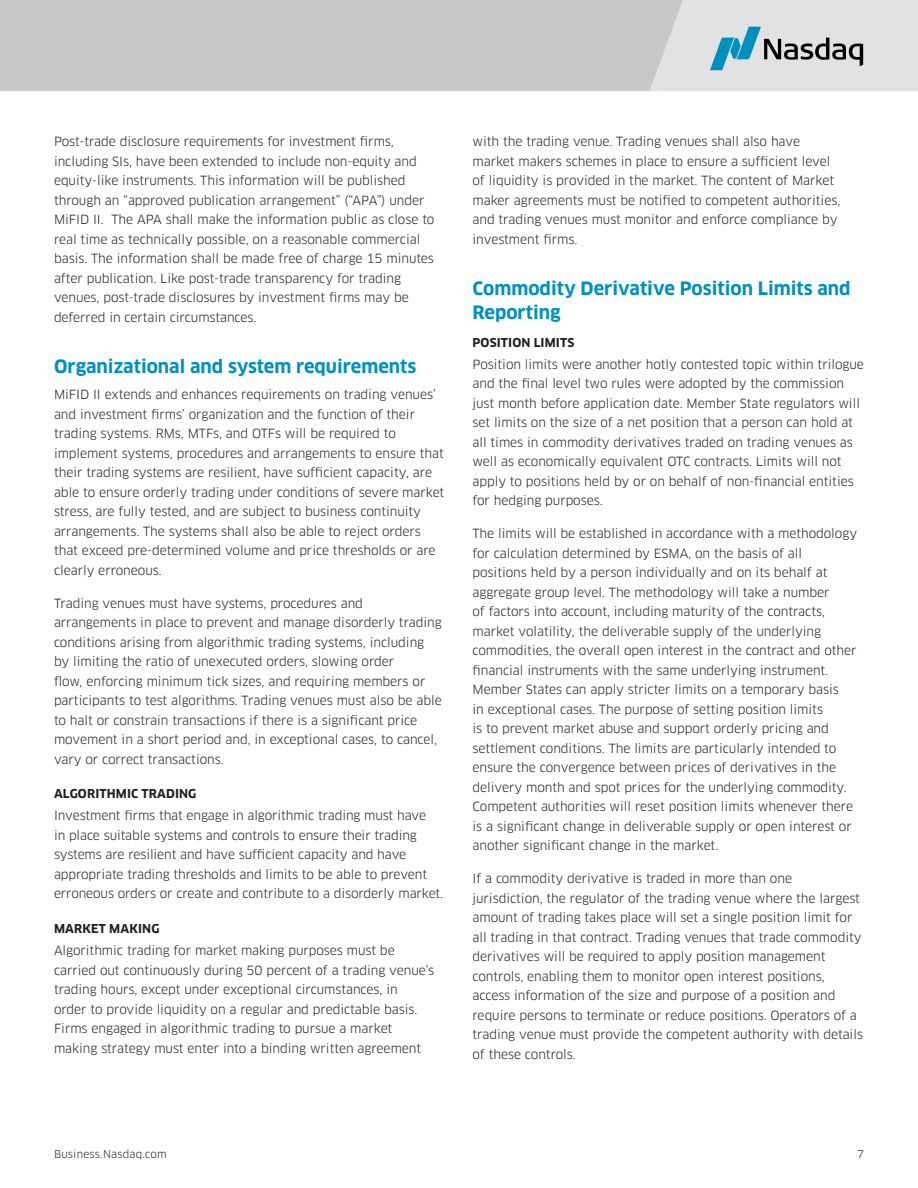
<style>
.page{position:relative;width:918px;height:1188px;background:#fff}
.page>*{position:absolute;margin:0;border:0;box-sizing:border-box;transform-origin:0 0}
.HEADER_13pt_blue{font:700 18px/24px "Clan Pro";color:#0090be}
.body_reg_black{font:12.3px/19.5px "Clan Pro";letter-spacing:-.005em;color:#231f20}
._9pt__315{font:700 12px "Clan Pro";letter-spacing:.01em;color:#231f20}
.t1{font:10.5px "Clan Pro";letter-spacing:.02em;color:#231f20}
</style>
<div class="page">
<div style="left:0;top:0;width:650px;height:91px;background:#c7c8ca"></div>
<svg style="left:650px;top:0;width:268px;height:91px;background:#ced4d8"></svg>
<p class="body_reg_black" style="left:54px;top:132px;width:382px">Post-trade disclosure requirements for investment firms, including SIs, have been extended to include non-equity and equity-like instruments. This information will be published through an “approved publication arrangement” (“APA”) under MiFID II. The APA shall make the information public as close to real time as technically possible, on a reasonable commercial basis. The information shall be made free of charge 15 minutes after publication. Like post-trade transparency for trading venues, post-trade disclosures by investment firms may be deferred in certain circumstances.</p>
<p class="HEADER_13pt_blue" style="left:54px;top:354px;width:364px">Organizational and system requirements</p>
<p class="body_reg_black" style="left:54px;top:385px;width:392px">MiFID II extends and enhances requirements on trading venues’ and investment firms’ organization and the function of their trading systems. RMs, MTFs, and OTFs will be required to implement systems, procedures and arrangements to ensure that their trading systems are resilient, have sufficient capacity, are able to ensure orderly trading under conditions of severe market stress, are fully tested, and are subject to business continuity arrangements. The systems shall also be able to reject orders that exceed pre-determined volume and price thresholds or are clearly erroneous.</p>
<p class="body_reg_black" style="left:54px;top:593px;width:389px">Trading venues must have systems, procedures and arrangements in place to prevent and manage disorderly trading conditions arising from algorithmic trading systems, including by limiting the ratio of unexecuted orders, slowing order<br>flow, enforcing minimum tick sizes, and requiring members or participants to test algorithms. Trading venues must also be able to halt or constrain transactions if there is a significant price movement in a short period and, in exceptional cases, to cancel, vary or correct transactions.</p>
<p class="_9pt__315" style="left:54px;top:787px;width:144px">ALGORITHMIC TRADING</p>
<p class="body_reg_black" style="left:54px;top:806px;width:391px">Investment firms that engage in algorithmic trading must have<br>in place suitable systems and controls to ensure their trading systems are resilient and have sufficient capacity and have appropriate trading thresholds and limits to be able to prevent erroneous orders or create and contribute to a disorderly market.</p>
<p class="_9pt__315" style="left:54px;top:921px;width:107px">MARKET MAKING</p>
<p class="body_reg_black" style="left:54px;top:941px;width:382px">Algorithmic trading for market making purposes must be carried out continuously during 50 percent of a trading venue’s trading hours, except under exceptional circumstances, in<br>order to provide liquidity on a regular and predictable basis.<br>Firms engaged in algorithmic trading to pursue a market making strategy must enter into a binding written agreement</p>
<p class="body_reg_black" style="left:472px;top:132px;width:369px">with the trading venue. Trading venues shall also have market makers schemes in place to ensure a sufficient level of liquidity is provided in the market. The content of Market maker agreements must be notified to competent authorities, and trading venues must monitor and enforce compliance by investment firms.</p>
<p class="HEADER_13pt_blue" style="left:472px;top:276px;width:380px">Commodity Derivative Position Limits and<br>Reporting</p>
<p class="_9pt__315" style="left:473px;top:335px;width:103px">POSITION LIMITS</p>
<p class="body_reg_black" style="left:472px;top:355px;width:393px">Position limits were another hotly contested topic within trilogue and the final level two rules were adopted by the commission just month before application date. Member State regulators will set limits on the size of a net position that a person can hold at all times in commodity derivatives traded on trading venues as well as economically equivalent OTC contracts. Limits will not apply to positions held by or on behalf of non-financial entities for hedging purposes.</p>
<p class="body_reg_black" style="left:472px;top:524px;width:386px">The limits will be established in accordance with a methodology for calculation determined by ESMA, on the basis of all positions held by a person individually and on its behalf at aggregate group level. The methodology will take a number<br>of factors into account, including maturity of the contracts, market volatility, the deliverable supply of the underlying commodities, the overall open interest in the contract and other financial instruments with the same underlying instrument.<br>Member States can apply stricter limits on a temporary basis<br>in exceptional cases. The purpose of setting position limits<br>is to prevent market abuse and support orderly pricing and settlement conditions. The limits are particularly intended to ensure the convergence between prices of derivatives in the delivery month and spot prices for the underlying commodity.<br>Competent authorities will reset position limits whenever there is a significant change in deliverable supply or open interest or another significant change in the market.</p>
<p class="body_reg_black" style="left:472px;top:869px;width:392px">If a commodity derivative is traded in more than one jurisdiction, the regulator of the trading venue where the largest amount of trading takes place will set a single position limit for all trading in that contract. Trading venues that trade commodity derivatives will be required to apply position management controls, enabling them to monitor open interest positions, access information of the size and purpose of a position and require persons to terminate or reduce positions. Operators of a trading venue must provide the competent authority with details of these controls.</p>
<p class="t1" style="left:54px;top:1148px;width:114px">Business.Nasdaq.com</p>
<p class="t1" style="left:857px;top:1148px;width:8px">7</p>
</div>
